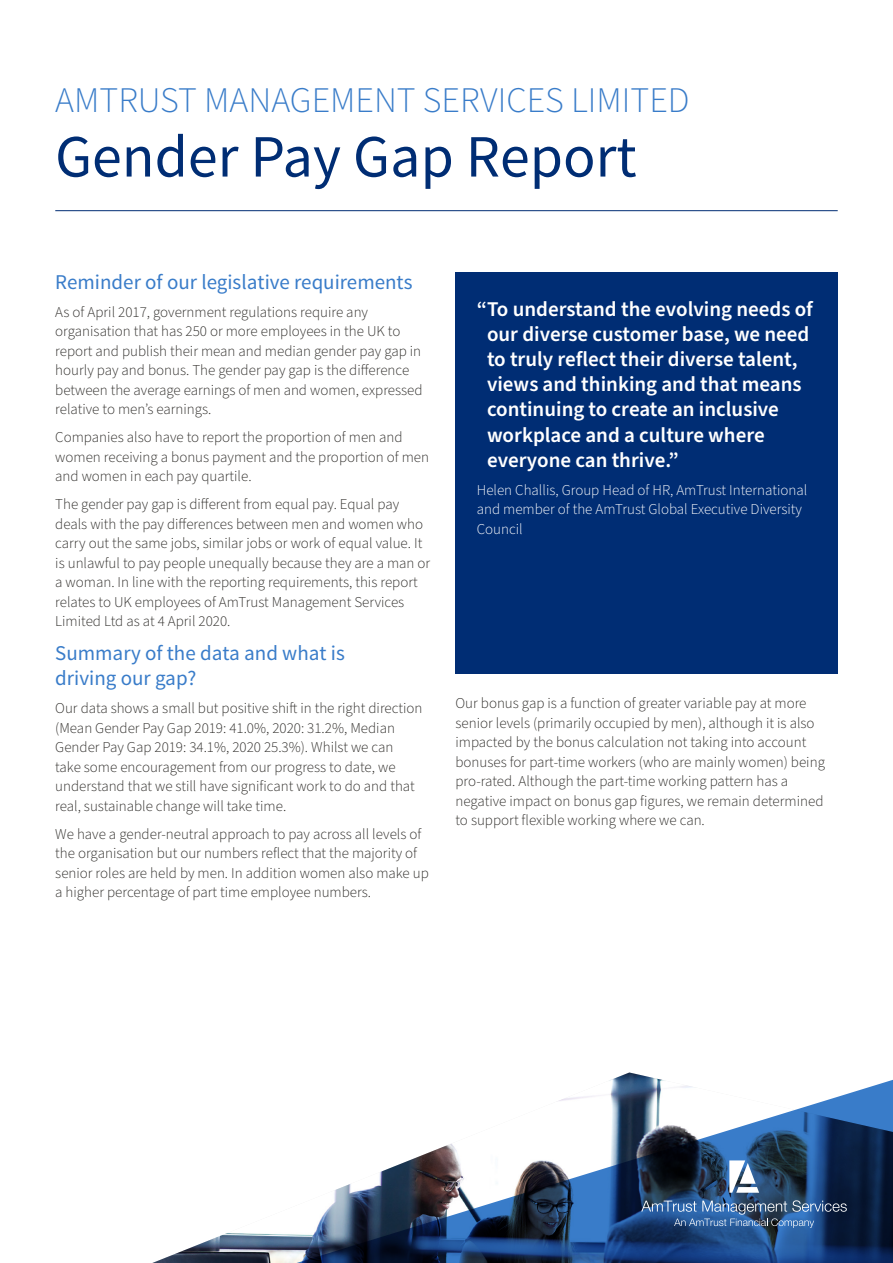
<style>
.page{position:relative;width:893px;height:1263px;background:#fff}
.page>*{position:absolute;margin:0;border:0;box-sizing:border-box;transform-origin:0 0}
.t1{font:60px "Source Sans Pro";color:#002d74}
.t2{font:300 36px "Source Sans Pro";color:#397cc9}
.t3{font:600 21px/25.2px "Source Sans Pro";color:#fff}
.t4{font:21px/25.2px "Source Sans Pro";color:#397cc9}
.t5{font:300 15px/19.5px "Source Sans Pro";color:#2c2a27}
.t6{font:300 15px/19.5px "Source Sans Pro";color:#fff}
</style>
<div class="page">
<img style="left:152px;top:1072px;width:493px;height:191px">
<svg style="left:255px;top:1076px;width:638px;height:187px"></svg>
<hr style="left:55px;top:210px;width:783px;height:1px;background:#002d74">
<svg style="left:729px;top:1160px;width:30px;height:33px"></svg>
<img style="left:641px;top:1200px;width:206px;height:28px">
<div style="left:455px;top:273px;width:383px;height:401px;background:#002d74"></div>
<h2 class="t2" style="left:55px;top:76px;width:636px">AMTRUST MANAGEMENT SERVICES LIMITED</h2>
<h1 class="t1" style="left:55px;top:119px;width:583px">Gender Pay Gap Report</h1>
<h3 class="t4" style="left:55px;top:269px;width:359px">Reminder of our legislative requirements</h3>
<p class="t5" style="left:55px;top:302px;width:369px">As of April 2017, government regulations require any organisation that has 250 or more employees in the UK to report and publish their mean and median gender pay gap in hourly pay and bonus. The gender pay gap is the difference between the average earnings of men and women, expressed relative to men’s earnings.</p>
<p class="t5" style="left:55px;top:428px;width:375px">Companies also have to report the proportion of men and women receiving a bonus payment and the proportion of men and women in each pay quartile.</p>
<p class="t5" style="left:55px;top:495px;width:377px">The gender pay gap is different from equal pay. Equal pay deals with the pay differences between men and women who carry out the same jobs, similar jobs or work of equal value. It is unlawful to pay people unequally because they are a man or a woman. In line with the reporting requirements, this report relates to UK employees of AmTrust Management Services Limited Ltd as at 4 April 2020.</p>
<h3 class="t4" style="left:55px;top:641px;width:291px">Summary of the data and what is driving our gap?</h3>
<p class="t5" style="left:55px;top:699px;width:369px">Our data shows a small but positive shift in the right direction (Mean Gender Pay Gap 2019: 41.0%, 2020: 31.2%, Median Gender Pay Gap 2019: 34.1%, 2020 25.3%). Whilst we can take some encouragement from our progress to date, we understand that we still have significant work to do and that real, sustainable change will take time.</p>
<p class="t5" style="left:55px;top:824px;width:375px">We have a gender-neutral approach to pay across all levels of the organisation but our numbers reflect that the majority of senior roles are held by men. In addition women also make up a higher percentage of part time employee numbers.</p>
<h3 class="t3" style="left:487px;top:297px;width:327px;text-indent:-10px">“To understand the evolving needs of our diverse customer base, we need to truly reflect their diverse talent, views and thinking and that means continuing to create an inclusive workplace and a culture where everyone can thrive.”</h3>
<p class="t6" style="left:477px;top:481px;width:332px">Helen Challis, Group Head of HR, AmTrust International and member of the AmTrust Global Executive Diversity<br>Council</p>
<p class="t5" style="left:455px;top:694px;width:371px">Our bonus gap is a function of greater variable pay at more senior levels (primarily occupied by men), although it is also impacted by the bonus calculation not taking into account bonuses for part-time workers (who are mainly women) being pro-rated. Although the part-time working pattern has a negative impact on bonus gap figures, we remain determined to support flexible working where we can.</p>
</div>
